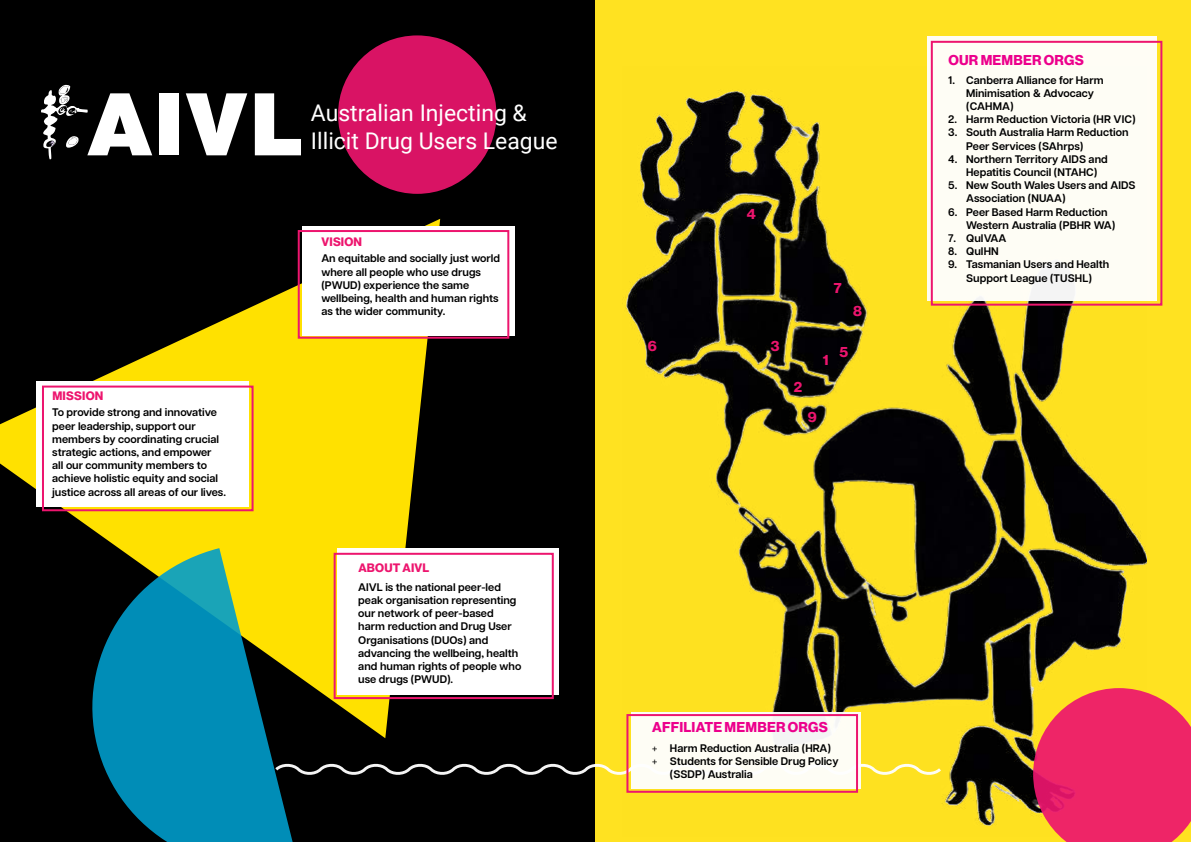
<style>
.page{position:relative;width:1191px;height:842px;background:#fff}
.page>*{position:absolute;margin:0;border:0;box-sizing:border-box;transform-origin:0 0}
.t1{font:900 88.6px "Pragmatica";color:#fff}
.t2{font:23px/27.5px "Roboto";color:#fff}
.t3{font:14px "N Haas Grotesk DS Pro 75 Bd";letter-spacing:.015em;color:#ec008c}
.t4{font:14px "N Haas Grotesk DS Pro 75 Bd";color:#ed156e}
.t5{font:12px "N Haas Grotesk DS Pro 75 Bd";letter-spacing:.015em;color:#ed156e}
.t6{font:600 11px/13.2px "Articulat CF";color:#000}
.s1{font-weight:400}
</style>
<div class="page">
<div style="left:0;top:0;width:595px;height:842px;background:#000"></div>
<div style="left:338px;top:35px;width:158px;height:159px;background:#d91364;border-radius:50%"></div>
<svg style="left:41px;top:85px;width:47px;height:74px"></svg>
<div style="left:595px;top:0;width:596px;height:842px;background:#ffe221"></div>
<img style="left:623px;top:91px;width:523px;height:735px">
<div style="left:927px;top:37px;width:229px;height:264px;background:#fefdf5"></div>
<div style="left:930px;top:41px;width:232px;height:265px;border:2px solid #ed156e"></div>
<svg style="left:298px;top:760px;width:646px;height:16px"></svg>
<svg style="left:1033px;top:688px;width:158px;height:154px;background:#ed3c5d"></svg>
<div style="left:631px;top:712px;width:230px;height:77px;background:#fefdf5"></div>
<div style="left:626px;top:714px;width:232px;height:79px;border:2px solid #ed156e"></div>
<svg style="left:0;top:219px;width:440px;height:519px"></svg>
<div style="left:36px;top:382px;width:212px;height:125px;background:#fff"></div>
<div style="left:42px;top:386px;width:211px;height:125px;border:2px solid #ed156e"></div>
<div style="left:338px;top:548px;width:221px;height:146px;background:#fff"></div>
<div style="left:334px;top:553px;width:220px;height:146px;border:2px solid #ed156e"></div>
<div style="left:302px;top:226px;width:212px;height:110px;background:#fff"></div>
<div style="left:298px;top:230px;width:211px;height:109px;border:2px solid #ed156e"></div>
<svg style="left:75px;top:548px;width:223px;height:294px;fill:#008db7"></svg>
<h1 class="t1" style="left:88px;top:68px;width:214px">AIVL</h1>
<h2 class="t2" style="left:311px;top:99px;width:248px">Australian Injecting &amp;<br>Illicit Drug Users League</h2>
<p class="t5" style="left:321px;top:235px;width:42px">VISION</p>
<p class="t5" style="left:52px;top:388px;width:52px">MISSION</p>
<p class="t6" style="left:52px;top:406px;width:175px">To provide strong and innovative peer leadership, support our members by coordinating crucial strategic actions, and empower<br>all our community members to achieve holistic equity and social justice across all areas of our lives.</p>
<p class="t6" style="left:321px;top:252px;width:180px">An equitable and socially just world where all people who use drugs (PWUD) experience the same wellbeing, health and human rights as the wider community.</p>
<p class="t5" style="left:358px;top:561px;width:72px">ABOUT AIVL</p>
<p class="t6" style="left:358px;top:580px;width:164px">AIVL is the national peer-led peak organisation representing our network of peer-based harm reduction and Drug User<br>Organisations (DUOs) and advancing the wellbeing, health and human rights of people who use drugs (PWUD).</p>
<p class="t4" style="left:647px;top:338px;width:11px">6</p>
<p class="t4" style="left:746px;top:206px;width:11px">4</p>
<p class="t4" style="left:770px;top:338px;width:10px">3</p>
<p class="t4" style="left:834px;top:280px;width:9px">7</p>
<p class="t4" style="left:853px;top:303px;width:10px">8</p>
<p class="t4" style="left:794px;top:379px;width:10px">2</p>
<p class="t4" style="left:822px;top:352px;width:7px">1</p>
<p class="t4" style="left:808px;top:409px;width:10px">9</p>
<p class="t4" style="left:839px;top:344px;width:10px">5</p>
<p class="t3" style="left:948px;top:52px;width:137px">OUR MEMBER ORGS</p>
<p class="t6" style="left:966px;top:73px;width:139px;text-indent:-18px">1. Canberra Alliance for Harm<br>Minimisation &amp; Advocacy (CAHMA)</p>
<p class="t6" style="left:948px;top:112px;width:189px">2. Harm Reduction Victoria (HR VIC)</p>
<p class="t6" style="left:966px;top:125px;width:164px;text-indent:-18px">3. South Australia Harm Reduction<br>Peer Services (SAhrps)</p>
<p class="t6" style="left:966px;top:152px;width:143px;text-indent:-18px">4. Northern Territory AIDS and<br>Hepatitis Council (NTAHC)</p>
<p class="t6" style="left:966px;top:178px;width:171px;text-indent:-18px">5. New South Wales Users and AIDS<br>Association (NUAA)</p>
<p class="t6" style="left:966px;top:205px;width:151px;text-indent:-18px">6. Peer Based Harm Reduction<br>Western Australia (PBHR WA)</p>
<p class="t6" style="left:948px;top:231px;width:60px">7. QuIVAA</p>
<p class="t6" style="left:948px;top:244px;width:52px">8. QuIHN</p>
<p class="t6" style="left:948px;top:257px;width:162px;text-align:center">9. Tasmanian Users and Health<br>Support League (TUSHL)</p>
<p class="t3" style="left:652px;top:719px;width:177px">AFFILIATE MEMBER ORGS</p>
<p class="t6" style="left:652px;top:741px;width:180px"><span class="s1">+</span> Harm Reduction Australia (HRA)</p>
<p class="t6" style="left:652px;top:754px;width:188px"><span class="s1">+</span> Students for Sensible Drug Policy</p>
<p class="t6" style="left:670px;top:767px;width:84px">(SSDP) Australia</p>
</div>
